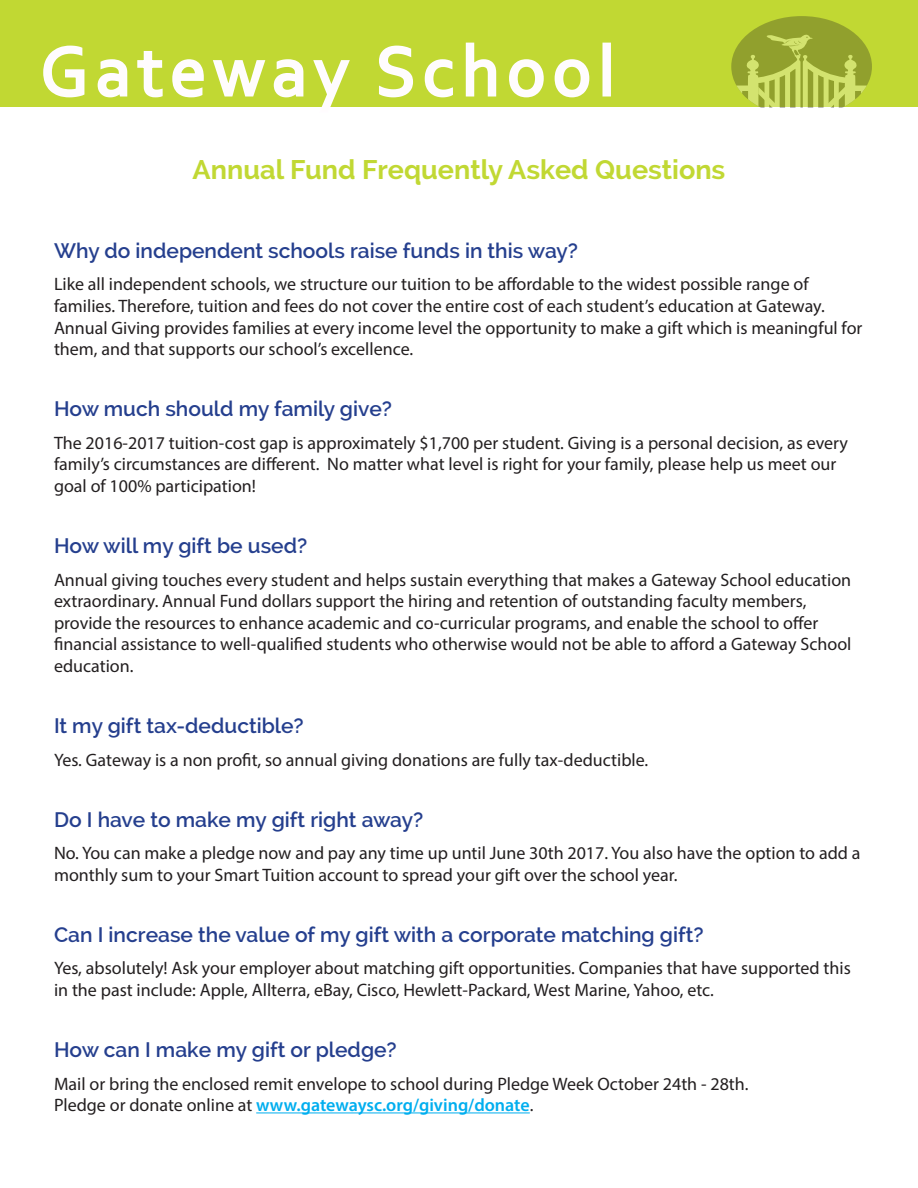
<style>
.page{position:relative;width:918px;height:1188px;background:#fff}
.page>*{position:absolute;margin:0;border:0;box-sizing:border-box;transform-origin:0 0}
.t1{font:72px "Corbel";letter-spacing:.1em;color:#fffcfd}
.t2{font:700 27px "Raleway";color:#c1d833}
.t3{font:600 21px "Raleway";color:#253f8e}
.t4{font:18px/21.6px "Myriad Pro";color:#231f20}
.t5{font:600 18px "Myriad Pro";color:#00aeef}
.s1{font-weight:400;color:#231f20}
</style>
<div class="page">
<hr style="left:256px;top:1112px;width:274px;height:1px;background:#00aeef">
<div style="left:0;top:1px;width:918px;height:106px;background:#c1d833"></div>
<svg style="left:43px;top:45px;width:42px;height:53px"></svg>
<svg style="left:97px;top:59px;width:31px;height:39px"></svg>
<svg style="left:137px;top:51px;width:67px;height:47px"></svg>
<svg style="left:213px;top:59px;width:91px;height:39px"></svg>
<svg style="left:313px;top:60px;width:37px;height:47px"></svg>
<svg style="left:379px;top:45px;width:34px;height:53px"></svg>
<svg style="left:424px;top:59px;width:29px;height:39px"></svg>
<svg style="left:465px;top:42px;width:32px;height:55px"></svg>
<svg style="left:509px;top:59px;width:35px;height:39px"></svg>
<svg style="left:554px;top:59px;width:36px;height:39px"></svg>
<div style="left:602px;top:43px;width:9px;height:54px;border:3px solid #fffdff"></div>
<svg style="left:731px;top:16px;width:141px;height:91px"></svg>
<p class="t1" style="left:40px;top:26px;width:576px">Gateway School</p>
<p class="t2" style="left:193px;top:154px;width:534px">Annual Fund Frequently Asked Questions</p>
<p class="t3" style="left:54px;top:238px;width:526px">Why do independent schools raise funds in this way?</p>
<p class="t4" style="left:54px;top:273px;width:810px">Like all independent schools, we structure our tuition to be affordable to the widest possible range of families. Therefore, tuition and fees do not cover the entire cost of each student’s education at Gateway.<br>Annual Giving provides families at every income level the opportunity to make a gift which is meaningful for them, and that supports our school’s excellence.</p>
<p class="t3" style="left:54px;top:397px;width:339px">How much should my family give?</p>
<p class="t4" style="left:54px;top:432px;width:796px">The 2016-2017 tuition-cost gap is approximately $1,700 per student. Giving is a personal decision, as every family’s circumstances are different. No matter what level is right for your family, please help us meet our goal of 100% participation!</p>
<p class="t3" style="left:54px;top:534px;width:255px">How will my gift be used?</p>
<p class="t4" style="left:54px;top:568px;width:799px">Annual giving touches every student and helps sustain everything that makes a Gateway School education extraordinary. Annual Fund dollars support the hiring and retention of outstanding faculty members, provide the resources to enhance academic and co-curricular programs, and enable the school to offer financial assistance to well-qualified students who otherwise would not be able to afford a Gateway School education.</p>
<p class="t3" style="left:54px;top:714px;width:251px">It my gift tax-deductible?</p>
<p class="t4" style="left:54px;top:748px;width:596px">Yes. Gateway is a non profit, so annual giving donations are fully tax-deductible.</p>
<p class="t3" style="left:54px;top:807px;width:371px">Do I have to make my gift right away?</p>
<p class="t4" style="left:54px;top:842px;width:808px">No. You can make a pledge now and pay any time up until June 30th 2017. You also have the option to add a monthly sum to your Smart Tuition account to spread your gift over the school year.</p>
<p class="t3" style="left:54px;top:922px;width:651px">Can I increase the value of my gift with a corporate matching gift?</p>
<p class="t4" style="left:54px;top:957px;width:798px">Yes, absolutely! Ask your employer about matching gift opportunities. Companies that have supported this in the past include: Apple, Allterra, eBay, Cisco, Hewlett-Packard, West Marine, Yahoo, etc.</p>
<p class="t3" style="left:54px;top:1038px;width:344px">How can I make my gift or pledge?</p>
<p class="t4" style="left:54px;top:1072px;width:696px">Mail or bring the enclosed remit envelope to school during Pledge Week October 24th - 28th.</p>
<p class="t5" style="left:54px;top:1094px;width:481px"><span class="s1">Pledge or donate online at</span> www.gatewaysc.org/giving/donate<span class="s1">.</span></p>
</div>
